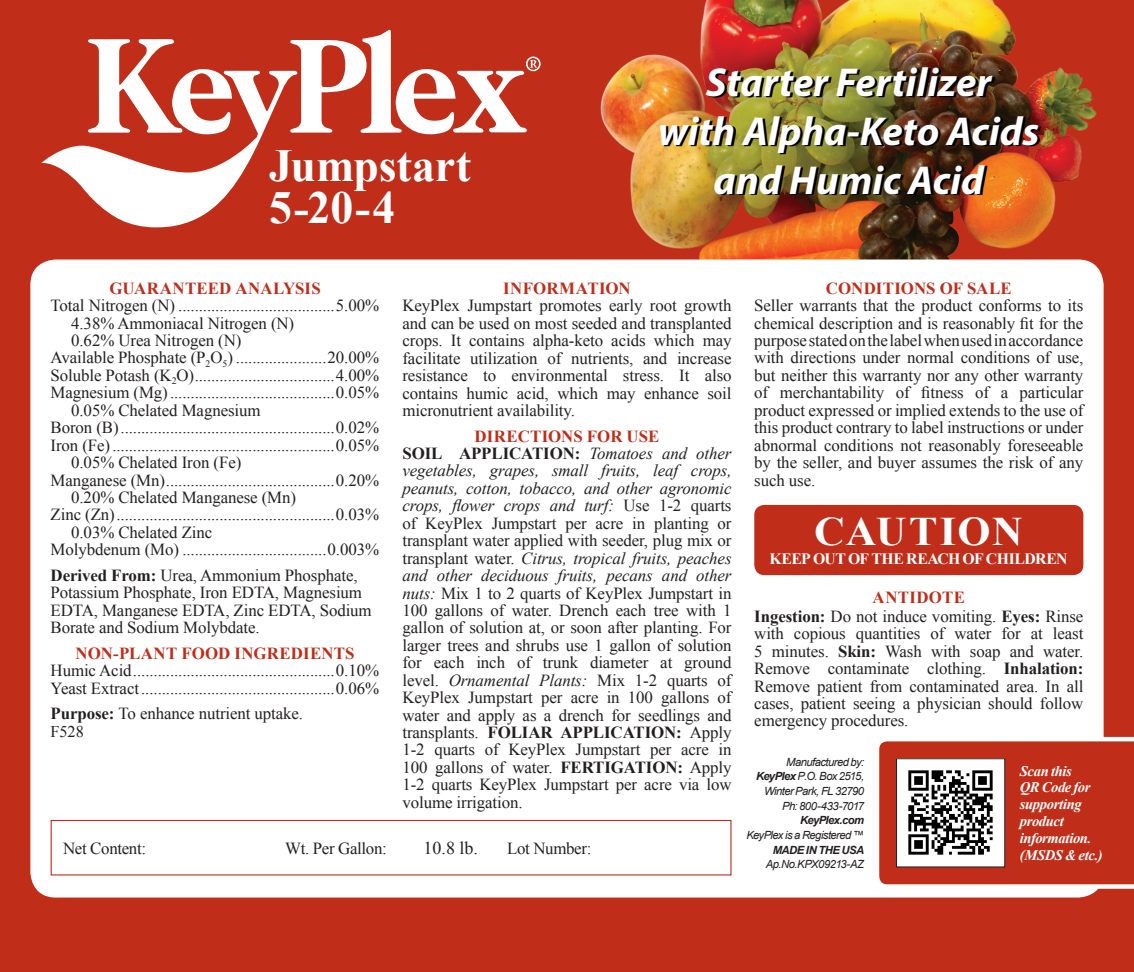
<style>
.page{position:relative;width:1134px;height:972px;background:#c02d19}
.page>*{position:absolute;margin:0;border:0;box-sizing:border-box;transform-origin:0 0}
.t1{font:700 45.9px/42.1px "Times New Roman";letter-spacing:-.005em;color:#fff}
.t2{font:italic 700 40.5px "Myriad Pro";color:#fff}
.t3{font:700 40.5px "Times New Roman";letter-spacing:.03em;color:#fff;scale:1.05 1}
.t4{font:18px "Times New Roman";color:#231f20}
.t5{font:16.88px/17.6px "Times New Roman";letter-spacing:-.005em;color:#231f20;text-align:justify}
.t6{font:700 16.88px "Times New Roman";letter-spacing:.005em;color:#c02d19}
.t7{font:16.2px "Times New Roman";color:#231f20}
.t8{font:700 15.75px "Times New Roman";letter-spacing:-.035em;color:#fff}
.t9{font:italic 700 14.62px/16.9px "Times New Roman";letter-spacing:-.03em;color:#fff}
.t10{font:italic 11.25px/14.6px "Arial";letter-spacing:-.05em;color:#231f20;text-align:right}
.s1{font-weight:700}
.s2{font-style:italic}
</style>
<div class="page">
<img style="left:573px;top:0;width:530px;height:277px">
<div style="left:30px;top:260px;width:1074px;height:638px;background:#fff;border-radius:25px"></div>
<img style="left:662px;top:68px;width:379px;height:127px">
<div style="left:754px;top:505px;width:329px;height:70px;background:#c02d19;border-radius:10px"></div>
<svg style="left:41px;top:29px;width:500px;height:198px"></svg>
<div style="left:51px;top:820px;width:681px;height:56px;border:1px solid #c02d19"></div>
<svg style="left:879px;top:737px;width:255px;height:152px"></svg>
<img style="left:898px;top:760px;width:105px;height:105px">
<div style="left:896px;top:758px;width:109px;height:109px;border:1px solid #231f20"></div>
<p class="t1" style="left:269px;top:144px;width:204px">Jumpstart<br>5-20-4</p>
<p class="t2" style="left:706px;top:56px;width:287px">Starter Fertilizer</p>
<p class="t2" style="left:658px;top:105px;width:383px">with Alpha-Keto Acids</p>
<p class="t2" style="left:714px;top:154px;width:272px">and Humic Acid</p>
<p class="t6" style="left:110px;top:276px;width:213px">GUARANTEED ANALYSIS</p>
<p class="t5" style="left:51px;top:296px;width:330px">Total Nitrogen (N) ......................................5.00%</p>
<p class="t5" style="left:71px;top:314px;width:225px">4.38% Ammoniacal Nitrogen (N)</p>
<p class="t5" style="left:71px;top:331px;width:172px">0.62% Urea Nitrogen (N)</p>
<p class="t5" style="left:51px;top:349px;width:330px">Available Phosphate (P<sub>2</sub>O<sub>5</sub>) ......................20.00%</p>
<p class="t5" style="left:51px;top:366px;width:330px">Soluble Potash (K<sub>2</sub>O)..................................4.00%</p>
<p class="t5" style="left:51px;top:384px;width:330px">Magnesium (Mg)........................................0.05%</p>
<p class="t5" style="left:71px;top:401px;width:191px">0.05% Chelated Magnesium</p>
<p class="t5" style="left:51px;top:419px;width:330px">Boron (B)....................................................0.02%</p>
<p class="t5" style="left:51px;top:436px;width:330px">Iron (Fe)......................................................0.05%</p>
<p class="t5" style="left:71px;top:453px;width:172px">0.05% Chelated Iron (Fe)</p>
<p class="t5" style="left:51px;top:471px;width:330px">Manganese (Mn).........................................0.20%</p>
<p class="t5" style="left:71px;top:488px;width:226px">0.20% Chelated Manganese (Mn)</p>
<p class="t5" style="left:51px;top:506px;width:330px">Zinc (Zn).....................................................0.03%</p>
<p class="t5" style="left:51px;top:523px;width:330px;text-indent:21px">0.03% Chelated Zinc<br>Molybdenum (Mo) ...................................0.003%</p>
<p class="t5" style="left:51px;top:566px;width:323px;text-align:left"><span class="s1">Derived From:</span> Urea, Ammonium Phosphate, Potassium Phosphate, Iron EDTA, Magnesium EDTA, Manganese EDTA, Zinc EDTA, Sodium Borate and Sodium Molybdate.</p>
<p class="t6" style="left:76px;top:641px;width:281px">NON-PLANT FOOD INGREDIENTS</p>
<p class="t5" style="left:51px;top:661px;width:330px">Humic Acid.................................................0.10%</p>
<p class="t5" style="left:51px;top:679px;width:330px">Yeast Extract...............................................0.06%</p>
<p class="t5" style="left:51px;top:704px;width:254px"><span class="s1">Purpose:</span> To enhance nutrient uptake.</p>
<p class="t7" style="left:51px;top:720px;width:35px">F528</p>
<p class="t6" style="left:503px;top:277px;width:129px">INFORMATION</p>
<p class="t5" style="left:402px;top:297px;width:331px">KeyPlex Jumpstart promotes early root growth and can be used on most seeded and transplanted crops. It contains alpha-keto acids which may facilitate utilization of nutrients, and increase resistance to environmental stress. It also contains humic acid, which may enhance soil micronutrient availability.</p>
<p class="t6" style="left:475px;top:424px;width:186px">DIRECTIONS FOR USE</p>
<p class="t5" style="left:402px;top:444px;width:331px"><span class="s1">SOIL APPLICATION:</span> <span class="s2">Tomatoes and other vegetables, grapes, small fruits, leaf crops, peanuts, cotton, tobacco, and other agronomic crops, flower crops and turf:</span> Use 1-2 quarts of KeyPlex Jumpstart per acre in planting or transplant water applied with seeder, plug mix or transplant water. <span class="s2">Citrus, tropical fruits, peaches and other deciduous fruits, pecans and other nuts:</span> Mix 1 to 2 quarts of KeyPlex Jumpstart in 100 gallons of water. Drench each tree with 1 gallon of solution at, or soon after planting. For larger trees and shrubs use 1 gallon of solution for each inch of trunk diameter at ground level. <span class="s2">Ornamental Plants:</span> Mix 1-2 quarts of KeyPlex Jumpstart per acre in 100 gallons of water and apply as a drench for seedlings and transplants. <span class="s1">FOLIAR APPLICATION:</span> Apply 1-2 quarts of KeyPlex Jumpstart per acre in 100 gallons of water. <span class="s1">FERTIGATION:</span> Apply 1-2 quarts KeyPlex Jumpstart per acre via low volume irrigation.</p>
<p class="t4" style="left:424px;top:836px;width:56px">10.8 lb.</p>
<p class="t6" style="left:826px;top:276px;width:187px">CONDITIONS OF SALE</p>
<p class="t5" style="left:754px;top:297px;width:331px">Seller warrants that the product conforms to its chemical description and is reasonably fit for the purpose stated on the label when used in accordance with directions under normal conditions of use, but neither this warranty nor any other warranty of merchantability of fitness of a particular product expressed or implied extends to the use of this product contrary to label instructions or under abnormal conditions not reasonably foreseeable by the seller, and buyer assumes the risk of any such use.</p>
<p class="t3" style="left:814px;top:503px;width:200px">CAUTION</p>
<p class="t8" style="left:769px;top:548px;width:300px">KEEP OUT OF THE REACH OF CHILDREN</p>
<p class="t6" style="left:873px;top:585px;width:94px">ANTIDOTE</p>
<p class="t5" style="left:754px;top:607px;width:331px"><span class="s1">Ingestion:</span> Do not induce vomiting. <span class="s1">Eyes:</span> Rinse with copious quantities of water for at least 5 minutes. <span class="s1">Skin:</span> Wash with soap and water.<br>Remove contaminate clothing. <span class="s1">Inhalation:<br></span>Remove patient from contaminated area. In all cases, patient seeing a physician should follow emergency procedures.</p>
<p class="t10" style="left:746px;top:755px;width:119px">Manufactured by:<br><span class="s1">KeyPlex</span> P.O. Box 2515,<br>Winter Park, FL 32790<br>Ph: 800-433-7017<br><span class="s1">KeyPlex.com<br></span>KeyPlex is a Registered ™<br><span class="s1">MADE IN THE USA<br></span>Ap.No.KPX09213-AZ</p>
<p class="t9" style="left:1020px;top:762px;width:73px">Scan this<br>QR Code for supporting product information.</p>
<p class="t9" style="left:1020px;top:846px;width:84px">(MSDS &amp; etc.)</p>
</div>
